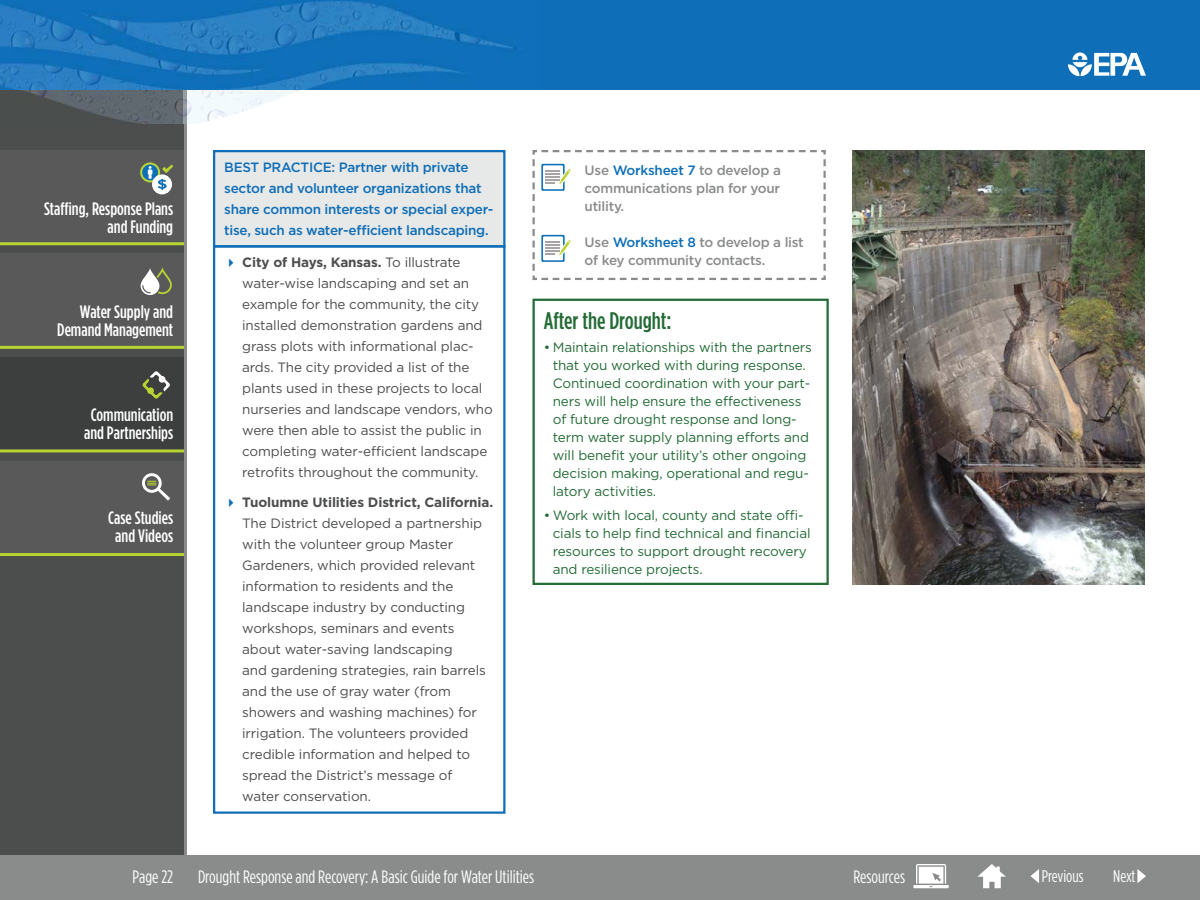
<style>
.page{position:relative;width:1200px;height:900px;background:#fff}
.page>*{position:absolute;margin:0;border:0;box-sizing:border-box;transform-origin:0 0}
.t1{font:500 24px "Gotham Condensed";color:#246b36}
.t2{font:500 18px/18px "Gotham Condensed";color:#fff;text-align:right}
.t3{font:18px "Gotham Condensed";color:#fff}
.t4{font:16.95px "Gotham Condensed";color:#fff}
.t5{font:13.5px/21px "Gotham";letter-spacing:-.01em;color:#4c4d4d}
.t6{font:13.5px/18px "Gotham";letter-spacing:-.01em;color:#246b36}
.t7{font:500 13.5px/21px "Gotham";letter-spacing:-.02em;color:#0e6eb7}
.t8{font:500 13.5px/18px "Gotham";letter-spacing:-.02em;color:#8a8b8b;text-align:justify}
.s1{font-weight:700}
.s2{color:#0e6eb7}
</style>
<div class="page">
<div style="left:0;top:90px;width:187px;height:810px;background:#4c4d4d"></div>
<div style="left:0;top:254px;width:184px;height:94px;background:#59595a"></div>
<div style="left:532px;top:299px;width:297px;height:286px;border:2px solid #246b36"></div>
<div style="left:0;top:150px;width:184px;height:94px;background:#59595a"></div>
<svg style="left:141px;top:163px;width:18px;height:18px"></svg>
<div style="left:140px;top:162px;width:20px;height:20px;border:2px solid #b8d433;border-radius:50%"></div>
<div style="left:153px;top:175px;width:18px;height:18px;background:#fff;border-radius:50%"></div>
<div style="left:152px;top:174px;width:20px;height:20px;border:2px solid #fff;border-radius:50%"></div>
<svg style="left:148px;top:166px;width:4px;height:13px"></svg>
<svg style="left:158px;top:179px;width:9px;height:11px"></svg>
<svg style="left:162px;top:165px;width:11px;height:8px"></svg>
<div style="left:0;top:357px;width:184px;height:95px;background:#3d3e3e"></div>
<svg style="left:142px;top:371px;width:28px;height:28px"></svg>
<div style="left:0;top:461px;width:184px;height:94px;background:#59595a"></div>
<svg style="left:142px;top:473px;width:28px;height:28px"></svg>
<hr style="left:0;top:242px;width:185px;height:3px;background:#b8d433">
<hr style="left:0;top:346px;width:185px;height:3px;background:#b8d433">
<hr style="left:0;top:449px;width:185px;height:3px;background:#b8d433">
<hr style="left:0;top:553px;width:185px;height:3px;background:#b8d433">
<svg style="left:141px;top:267px;width:31px;height:28px"></svg>
<hr style="left:184px;top:90px;width:3px;height:810px;background:#8a8b8b">
<div style="left:0;top:0;width:1200px;height:90px;background:#0e6eb7"></div>
<svg style="left:1068px;top:52px;width:78px;height:24px"></svg>
<img style="left:0;top:1px;width:513px;height:123px">
<div style="left:0;top:855px;width:1200px;height:45px;background:#8a8b8b"></div>
<img style="left:852px;top:150px;width:292px;height:435px">
<div style="left:214px;top:151px;width:290px;height:95px;background:#e7e8e8"></div>
<div style="left:213px;top:150px;width:293px;height:98px;border:2px solid #0e6eb7"></div>
<div style="left:213px;top:245px;width:293px;height:569px;border:2px solid #0e6eb7"></div>
<svg style="left:532px;top:150px;width:294px;height:130px"></svg>
<svg style="left:913px;top:864px;width:36px;height:24px"></svg>
<svg style="left:977px;top:864px;width:29px;height:24px"></svg>
<svg style="left:1030px;top:869px;width:9px;height:14px"></svg>
<svg style="left:1137px;top:869px;width:9px;height:14px"></svg>
<p class="t2" style="left:44px;top:200px;width:131px">Staffing, Response Plans and Funding</p>
<p class="t2" style="left:57px;top:304px;width:117px">Water Supply and<br>Demand Management</p>
<p class="t2" style="left:84px;top:406px;width:91px;text-align:center">Communication and Partnerships</p>
<p class="t2" style="left:108px;top:510px;width:66px;text-align:center">Case Studies and Videos</p>
<p class="t7" style="left:224px;top:158px;width:271px">BEST PRACTICE: Partner with private sector and volunteer organizations that share common interests or special exper&shy;tise, such as water-efficient landscaping.</p>
<p class="t5" style="left:242px;top:253px;width:252px"><span class="s1">City of Hays, Kansas.</span> To illustrate water-wise landscaping and set an example for the community, the city installed demonstration gardens and grass plots with informational plac&shy;ards. The city provided a list of the plants used in these projects to local nurseries and landscape vendors, who were then able to assist the public in completing water-efficient landscape retrofits throughout the community.</p>
<p class="t5" style="left:242px;top:493px;width:252px"><span class="s1">Tuolumne Utilities District, California.<br></span>The District developed a partnership with the volunteer group Master Gardeners, which provided relevant information to residents and the landscape industry by conducting workshops, seminars and events about water-saving landscaping<br>and gardening strategies, rain barrels and the use of gray water (from showers and washing machines) for irrigation. The volunteers provided credible information and helped to spread the District’s message of<br>water conservation.</p>
<p class="t8" style="left:585px;top:163px;width:198px">Use <span class="s2">Worksheet 7</span> to develop a communications plan for your utility.</p>
<p class="t8" style="left:585px;top:235px;width:221px">Use <span class="s2">Worksheet 8</span> to develop a list of key community contacts.</p>
<h2 class="t1" style="left:544px;top:312px;width:129px">After the Drought:</h2>
<p class="t6" style="left:553px;top:339px;width:261px;text-indent:-9px">• Maintain relationships with the partners that you worked with during response.<br>Continued coordination with your part&shy;ners will help ensure the effectiveness of future drought response and long&shy;term water supply planning efforts and will benefit your utility’s other ongoing decision making, operational and regu&shy;latory activities.</p>
<p class="t6" style="left:553px;top:507px;width:259px;text-indent:-9px">• Work with local, county and state offi&shy;cials to help find technical and financial resources to support drought recovery and resilience projects.</p>
<h2 class="t3" style="left:133px;top:870px;width:42px">Page 22</h2>
<h2 class="t3" style="left:198px;top:870px;width:338px">Drought Response and Recovery: A Basic Guide for Water Utilities</h2>
<p class="t3" style="left:853px;top:870px;width:53px">Resources</p>
<p class="t4" style="left:1042px;top:870px;width:43px">Previous</p>
<p class="t4" style="left:1113px;top:870px;width:24px">Next</p>
</div>
